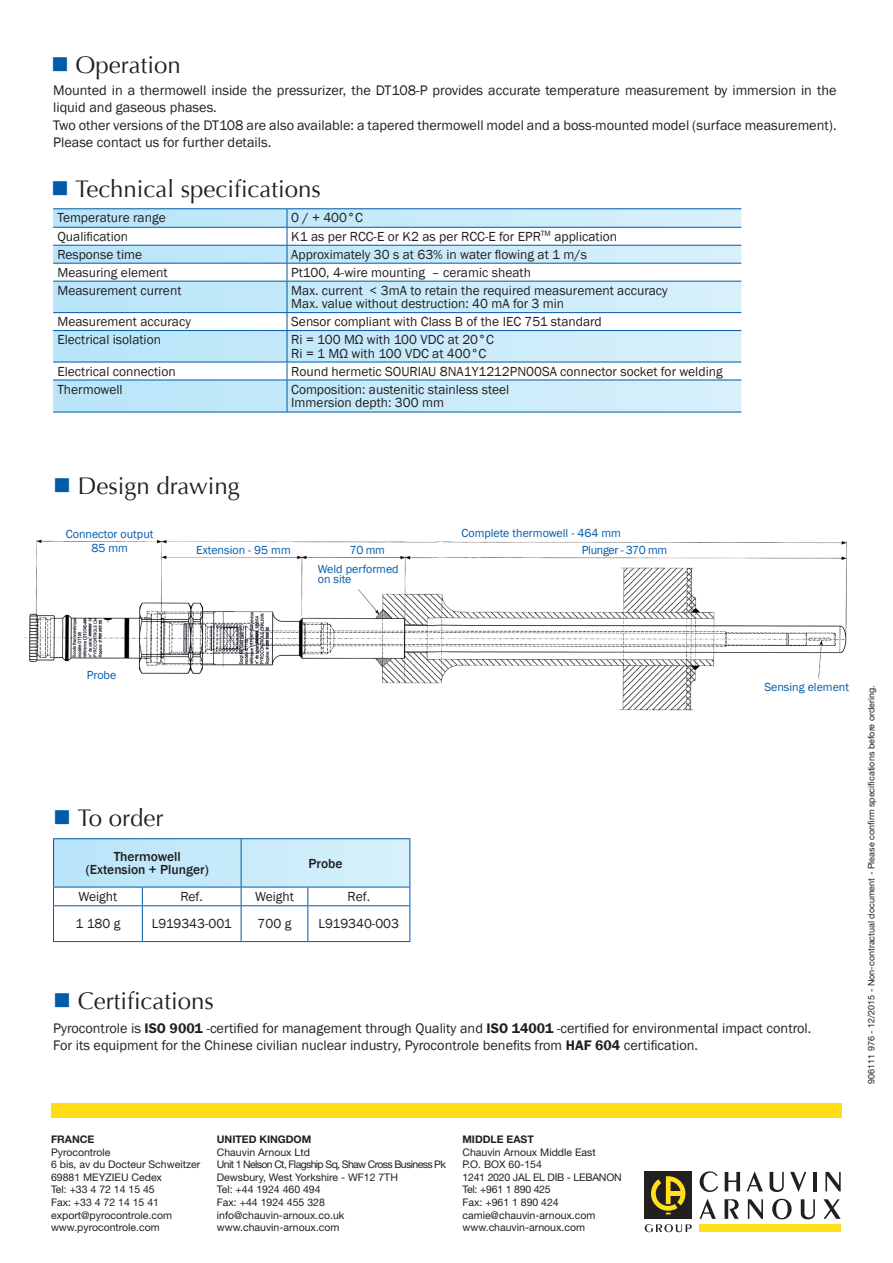
<style>
.page{position:relative;width:893px;height:1263px;background:#fff}
.page>*{position:absolute;margin:0;border:0;box-sizing:border-box;transform-origin:0 0}
.t1{font:24px "Optima";color:#231f20}
.t2{font:14.25px/17.1px "Franklin Gothic";color:#231f20}
.t3{font:13.5px/13.5px "Franklin Gothic";color:#231f20}
.t4{font:500 13.5px/13.5px "Franklin Gothic";color:#231f20;text-align:center}
.t5{font:12px/13.5px "Franklin Gothic";color:#015aaa;text-align:center}
.t6{font:12px "Franklin Gothic";letter-spacing:-.03em;color:#015aaa}
.t7{font:10.5px/12.6px "Helvetica Neue LT Std";color:#231f20}
.t8{font:700 10.5px "Helvetica Neue LT Std";color:#231f20}
.t9{font:9px "Helvetica Neue LT";color:#231f20}
.s1{color:#015aaa}
.s2{font-weight:600}
</style>
<div class="page">
<div style="left:51px;top:1103px;width:791px;height:15px;background:#ffdd17"></div>
<div style="left:699px;top:1224px;width:142px;height:8px;background:#ffe01b"></div>
<div style="left:645px;top:1172px;width:47px;height:47px;background:#231f20"></div>
<svg style="left:651px;top:1176px;width:34px;height:38px"></svg>
<svg style="left:700px;top:1171px;width:18px;height:21px"></svg>
<svg style="left:725px;top:1172px;width:15px;height:19px"></svg>
<svg style="left:747px;top:1171px;width:16px;height:20px"></svg>
<svg style="left:770px;top:1172px;width:14px;height:20px"></svg>
<svg style="left:790px;top:1172px;width:16px;height:20px"></svg>
<hr style="left:813px;top:1172px;width:4px;height:19px;background:#231f20">
<svg style="left:825px;top:1172px;width:16px;height:19px"></svg>
<svg style="left:700px;top:1199px;width:16px;height:20px"></svg>
<svg style="left:725px;top:1199px;width:14px;height:20px"></svg>
<svg style="left:748px;top:1199px;width:15px;height:20px"></svg>
<svg style="left:772px;top:1199px;width:20px;height:20px"></svg>
<svg style="left:801px;top:1199px;width:14px;height:20px"></svg>
<svg style="left:823px;top:1199px;width:18px;height:20px"></svg>
<svg style="left:645px;top:1224px;width:47px;height:8px"></svg>
<svg style="left:53px;top:209px;width:688px;height:203px"></svg>
<hr style="left:53px;top:208px;width:234px;height:1px;background:#015aaa">
<hr style="left:287px;top:208px;width:454px;height:1px;background:#015aaa">
<hr style="left:53px;top:227px;width:234px;height:1px;background:#015aaa">
<hr style="left:287px;top:227px;width:454px;height:1px;background:#015aaa">
<hr style="left:53px;top:245px;width:234px;height:1px;background:#015aaa">
<hr style="left:287px;top:245px;width:454px;height:1px;background:#015aaa">
<hr style="left:53px;top:263px;width:234px;height:1px;background:#015aaa">
<hr style="left:287px;top:263px;width:454px;height:1px;background:#015aaa">
<svg style="left:287px;top:209px;width:1px;height:72px"></svg>
<hr style="left:53px;top:281px;width:234px;height:1px;background:#015aaa">
<hr style="left:287px;top:281px;width:454px;height:1px;background:#015aaa">
<hr style="left:287px;top:281px;width:1px;height:31px;background:#015aaa">
<hr style="left:53px;top:312px;width:234px;height:1px;background:#015aaa">
<hr style="left:287px;top:312px;width:454px;height:1px;background:#015aaa">
<svg style="left:287px;top:313px;width:1px;height:17px"></svg>
<hr style="left:53px;top:330px;width:234px;height:1px;background:#015aaa">
<hr style="left:287px;top:330px;width:454px;height:1px;background:#015aaa">
<hr style="left:287px;top:331px;width:1px;height:31px;background:#015aaa">
<hr style="left:53px;top:362px;width:234px;height:1px;background:#015aaa">
<hr style="left:287px;top:362px;width:454px;height:1px;background:#015aaa">
<svg style="left:287px;top:362px;width:1px;height:18px"></svg>
<hr style="left:53px;top:380px;width:234px;height:1px;background:#015aaa">
<hr style="left:287px;top:380px;width:454px;height:1px;background:#015aaa">
<hr style="left:287px;top:380px;width:1px;height:32px;background:#015aaa">
<hr style="left:53px;top:412px;width:234px;height:1px;background:#015aaa">
<hr style="left:287px;top:412px;width:454px;height:1px;background:#015aaa">
<hr style="left:53px;top:838px;width:89px;height:1px;background:#015aaa">
<hr style="left:142px;top:838px;width:99px;height:1px;background:#015aaa">
<hr style="left:241px;top:838px;width:67px;height:1px;background:#015aaa">
<hr style="left:308px;top:838px;width:102px;height:1px;background:#015aaa">
<svg style="left:53px;top:839px;width:358px;height:66px"></svg>
<hr style="left:53px;top:905px;width:89px;height:1px;background:#015aaa">
<hr style="left:53px;top:906px;width:1px;height:35px;background:#015aaa">
<hr style="left:142px;top:905px;width:99px;height:1px;background:#015aaa">
<hr style="left:142px;top:906px;width:1px;height:35px;background:#015aaa">
<hr style="left:241px;top:905px;width:67px;height:1px;background:#015aaa">
<hr style="left:308px;top:905px;width:102px;height:1px;background:#015aaa">
<hr style="left:307px;top:906px;width:1px;height:35px;background:#015aaa">
<hr style="left:241px;top:906px;width:1px;height:35px;background:#015aaa">
<hr style="left:410px;top:906px;width:1px;height:35px;background:#015aaa">
<hr style="left:53px;top:941px;width:89px;height:1px;background:#015aaa">
<hr style="left:142px;top:941px;width:99px;height:1px;background:#015aaa">
<hr style="left:241px;top:941px;width:67px;height:1px;background:#015aaa">
<hr style="left:308px;top:941px;width:102px;height:1px;background:#015aaa">
<img style="left:24px;top:539px;width:823px;height:172px">
<h1 class="t1" style="left:51px;top:51px;width:131px"><span class="s1">■</span> Operation</h1>
<p class="t2" style="left:53px;top:82px;width:785px">Mounted in a thermowell inside the pressurizer, the DT108-P provides accurate temperature measurement by immersion in the liquid and gaseous phases.<br>Two other versions of the DT108 are also available: a tapered thermowell model and a boss-mounted model (surface measurement).<br>Please contact us for further details.</p>
<h1 class="t1" style="left:51px;top:175px;width:271px"><span class="s1">■</span> Technical specifications</h1>
<p class="t3" style="left:57px;top:212px;width:110px">Temperature range</p>
<p class="t3" style="left:291px;top:212px;width:73px">0 / + 400°C</p>
<p class="t3" style="left:57px;top:230px;width:72px">Qualification</p>
<p class="t3" style="left:291px;top:230px;width:327px">K1 as per RCC-E or K2 as per RCC-E for EPR<sup>TM</sup> application</p>
<p class="t3" style="left:57px;top:248px;width:86px">Response time</p>
<p class="t3" style="left:291px;top:248px;width:297px">Approximately 30 s at 63% in water flowing at 1 m/s</p>
<p class="t3" style="left:57px;top:266px;width:112px">Measuring element</p>
<p class="t3" style="left:291px;top:266px;width:241px">Pt100, 4-wire mounting – ceramic sheath</p>
<p class="t3" style="left:57px;top:284px;width:126px">Measurement current</p>
<p class="t3" style="left:291px;top:284px;width:378px">Max. current &lt; 3mA to retain the required measurement accuracy<br>Max. value without destruction: 40 mA for 3 min</p>
<p class="t3" style="left:57px;top:315px;width:135px">Measurement accuracy</p>
<p class="t3" style="left:291px;top:315px;width:312px">Sensor compliant with Class B of the IEC 751 standard</p>
<p class="t3" style="left:57px;top:333px;width:105px">Electrical isolation</p>
<p class="t3" style="left:291px;top:333px;width:204px">Ri = 100 MΩ with 100 VDC at 20°C<br>Ri = 1 MΩ with 100 VDC at 400°C</p>
<p class="t3" style="left:57px;top:365px;width:120px">Electrical connection</p>
<p class="t3" style="left:291px;top:365px;width:433px">Round hermetic SOURIAU 8NA1Y1212PN00SA connector socket for welding</p>
<p class="t3" style="left:57px;top:383px;width:67px">Thermowell</p>
<p class="t3" style="left:291px;top:383px;width:219px">Composition: austenitic stainless steel<br>Immersion depth: 300 mm</p>
<h1 class="t1" style="left:53px;top:472px;width:188px"><span class="s1">■</span> Design drawing</h1>
<p class="t5" style="left:66px;top:528px;width:89px">Connector output<br>85 mm</p>
<p class="t5" style="left:462px;top:526px;width:161px">Complete thermowell - 464 mm</p>
<p class="t5" style="left:196px;top:544px;width:96px">Extension - 95 mm</p>
<p class="t5" style="left:350px;top:544px;width:37px">70 mm</p>
<p class="t6" style="left:582px;top:543px;width:87px">Plunger - 370 mm</p>
<p class="t5" style="left:318px;top:564px;width:82px;line-height:10.5px;text-align:left">Weld performed on site</p>
<p class="t5" style="left:87px;top:668px;width:31px">Probe</p>
<h1 class="t1" style="left:53px;top:803px;width:112px"><span class="s1">■</span> To order</h1>
<p class="t4" style="left:86px;top:850px;width:124px">Thermowell (Extension + Plunger)</p>
<p class="t4" style="left:309px;top:856px;width:35px">Probe</p>
<p class="t3" style="left:78px;top:890px;width:40px">Weight</p>
<p class="t3" style="left:180px;top:890px;width:24px">Ref.</p>
<p class="t3" style="left:255px;top:890px;width:40px">Weight</p>
<p class="t3" style="left:348px;top:890px;width:24px">Ref.</p>
<p class="t3" style="left:75px;top:917px;width:46px">1 180 g</p>
<p class="t3" style="left:152px;top:917px;width:81px">L919343-001</p>
<p class="t3" style="left:258px;top:917px;width:35px">700 g</p>
<p class="t3" style="left:319px;top:917px;width:82px">L919340-003</p>
<p class="t5" style="left:764px;top:680px;width:86px">Sensing element</p>
<h1 class="t1" style="left:53px;top:987px;width:162px"><span class="s1">■</span> Certifications</h1>
<p class="t2" style="left:53px;top:1020px;width:760px">Pyrocontrole is <span class="s2">ISO 9001</span> -certified for management through Quality and <span class="s2">ISO 14001</span> -certified for environmental impact control.<br>For its equipment for the Chinese civilian nuclear industry, Pyrocontrole benefits from <span class="s2">HAF 604</span> certification.</p>
<p class="t9" style="left:866px;top:1084px;width:400px;rotate:-90deg">906111 976 - 12/2015 - Non-contractual document - Please confirm specifications before ordering.</p>
<p class="t8" style="left:51px;top:1133px;width:45px">FRANCE</p>
<p class="t7" style="left:51px;top:1145px;width:151px">Pyrocontrole<br>6 bis, av du Docteur Schweitzer<br>69881 MEYZIEU Cedex<br>Tel: +33 4 72 14 15 45<br>Fax: +33 4 72 14 15 41 export@pyrocontrole.com www.pyrocontrole.com</p>
<p class="t8" style="left:217px;top:1133px;width:96px">UNITED KINGDOM</p>
<p class="t7" style="left:217px;top:1145px;width:230px">Chauvin Arnoux Ltd<br>Unit 1 Nelson Ct, Flagship Sq, Shaw Cross Business Pk<br>Dewsbury, West Yorkshire - WF12 7TH<br>Tel: +44 1924 460 494<br>Fax: +44 1924 455 328 info@chauvin-arnoux.co.uk www.chauvin-arnoux.com</p>
<p class="t8" style="left:462px;top:1133px;width:73px">MIDDLE EAST</p>
<p class="t7" style="left:462px;top:1145px;width:161px">Chauvin Arnoux Middle East<br>P.O. BOX 60-154<br>1241 2020 JAL EL DIB - LEBANON<br>Tel: +961 1 890 425<br>Fax: +961 1 890 424 camie@chauvin-arnoux.com www.chauvin-arnoux.com</p>
</div>
